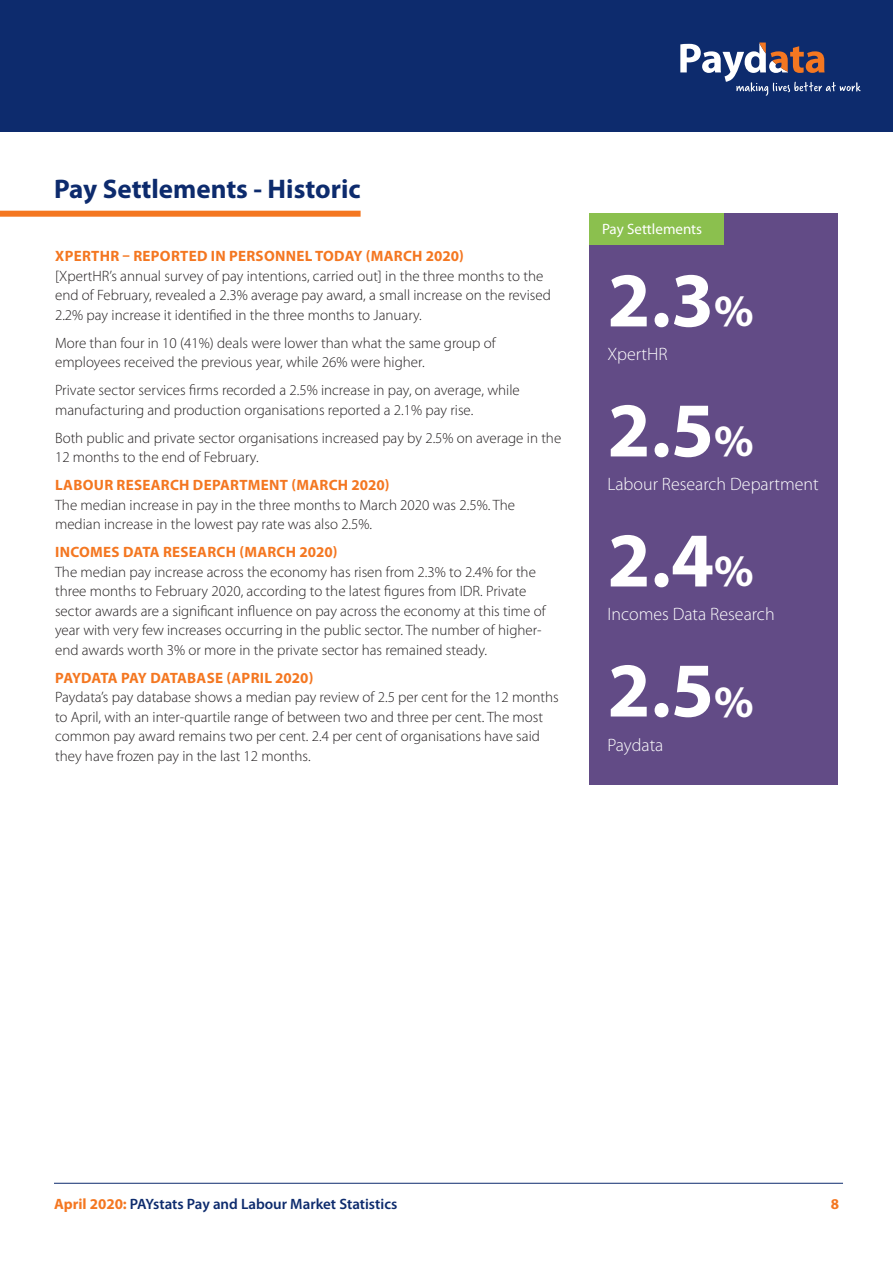
<style>
.page{position:relative;width:893px;height:1263px;background:#fff}
.page>*{position:absolute;margin:0;border:0;box-sizing:border-box;transform-origin:0 0}
.t1{font:700 78px "Myriad Pro";color:#fff}
.t2{font:700 27px "Myriad Pro";color:#0d2b6d}
.t3{font:300 18px "Myriad Pro";color:#fff}
.t4{font:300 15px/19.5px "Myriad Pro";color:#231f20}
.t5{font:700 15px "Myriad Pro";letter-spacing:.02em;color:#f47721}
.t6{font:600 15px "Myriad Pro";color:#0d2b6d}
.t7{font:700 15px "Myriad Pro";color:#f47721}
.t8{font:15px "Myriad Pro";color:#fff}
.s1{font-size:45px}
.s2{font-weight:700;color:#f47721}
</style>
<div class="page">
<div style="left:0;top:211px;width:361px;height:6px;background:#f47721"></div>
<div style="left:589px;top:213px;width:249px;height:571px;background:#624b86"></div>
<div style="left:589px;top:213px;width:134px;height:31px;background:#8bc04e"></div>
<div style="left:0;top:0;width:893px;height:132px;background:#0d2b6d"></div>
<svg style="left:680px;top:43px;width:181px;height:53px"></svg>
<hr style="left:54px;top:1183px;width:789px;height:1px;background:#0d2b6d">
<p class="t2" style="left:54px;top:171px;width:308px">Pay Settlements - Historic</p>
<p class="t5" style="left:55px;top:246px;width:410px">XPERTHR – REPORTED IN PERSONNEL TODAY (MARCH 2020)</p>
<p class="t4" style="left:55px;top:266px;width:497px">[XpertHR’s annual survey of pay intentions, carried out] in the three months to the end of February, revealed a 2.3% average pay award, a small increase on the revised<br>2.2% pay increase it identified in the three months to January.</p>
<p class="t4" style="left:55px;top:333px;width:442px">More than four in 10 (41%) deals were lower than what the same group of employees received the previous year, while 26% were higher.</p>
<p class="t4" style="left:55px;top:380px;width:466px">Private sector services firms recorded a 2.5% increase in pay, on average, while manufacturing and production organisations reported a 2.1% pay rise.</p>
<p class="t4" style="left:55px;top:428px;width:508px">Both public and private sector organisations increased pay by 2.5% on average in the<br>12 months to the end of February.</p>
<p class="t5" style="left:55px;top:475px;width:336px">LABOUR RESEARCH DEPARTMENT (MARCH 2020)</p>
<p class="t4" style="left:55px;top:495px;width:462px">The median increase in pay in the three months to March 2020 was 2.5%. The median increase in the lowest pay rate was also 2.5%.</p>
<p class="t5" style="left:55px;top:542px;width:284px">INCOMES DATA RESEARCH (MARCH 2020)</p>
<p class="t4" style="left:55px;top:562px;width:492px">The median pay increase across the economy has risen from 2.3% to 2.4% for the three months to February 2020, according to the latest figures from IDR. Private sector awards are a significant influence on pay across the economy at this time of year with very few increases occurring in the public sector. The number of higher&shy;end awards worth 3% or more in the private sector has remained steady.</p>
<p class="t7" style="left:55px;top:668px;width:260px">PAYDATA PAY DATABASE (APRIL 2020)</p>
<p class="t4" style="left:55px;top:687px;width:505px">Paydata’s pay database shows a median pay review of 2.5 per cent for the 12 months to April, with an inter-quartile range of between two and three per cent. The most common pay award remains two per cent. 2.4 per cent of organisations have said they have frozen pay in the last 12 months.</p>
<p class="t8" style="left:602px;top:220px;width:102px">Pay Settlements</p>
<p class="t1" style="left:607px;top:249px;width:148px">2.3<span class="s1">%</span></p>
<p class="t3" style="left:607px;top:344px;width:62px">XpertHR</p>
<p class="t1" style="left:607px;top:379px;width:148px">2.5<span class="s1">%</span></p>
<p class="t3" style="left:607px;top:474px;width:213px">Labour Research Department</p>
<p class="t1" style="left:607px;top:509px;width:148px">2.4<span class="s1">%</span></p>
<p class="t3" style="left:607px;top:604px;width:169px">Incomes Data Research</p>
<p class="t1" style="left:607px;top:639px;width:148px">2.5<span class="s1">%</span></p>
<p class="t3" style="left:607px;top:734px;width:58px">Paydata</p>
<p class="t6" style="left:54px;top:1195px;width:345px"><span class="s2">April 2020:</span> PAYstats Pay and Labour Market Statistics</p>
<p class="t5" style="left:831px;top:1194px;width:10px">8</p>
</div>
